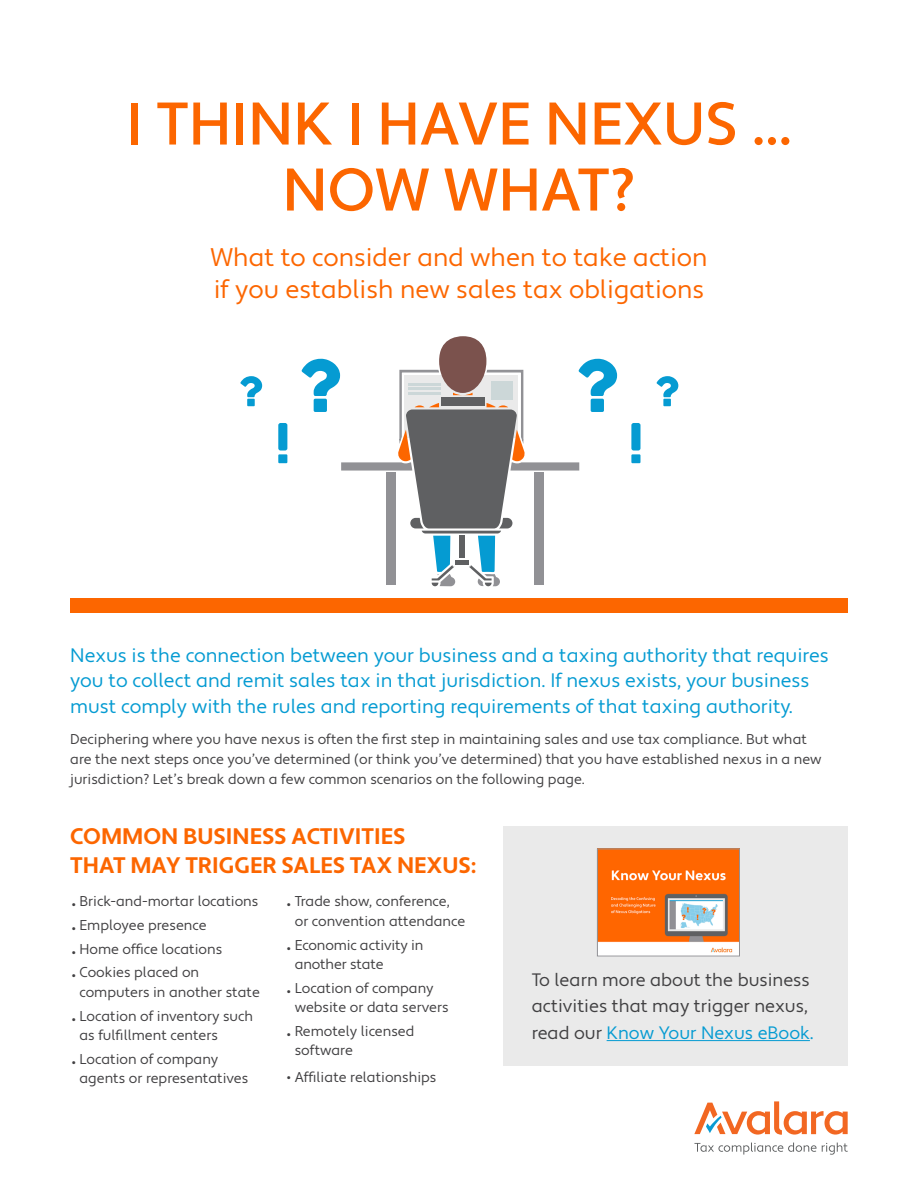
<style>
.page{position:relative;width:918px;height:1188px;background:#fff}
.page>*{position:absolute;margin:0;border:0;box-sizing:border-box;transform-origin:0 0}
.t1{font:500 60px/66px "Apertura";color:#fc6600;text-align:center}
.t2{font:25.5px/31.5px "Apertura";color:#fc6600}
.t3{font:700 22.5px/28.5px "Apertura";color:#fc6600}
.t4{font:19.5px/25.5px "Apertura";color:#059bd2}
.t5{font:18px/26.4px "Apertura";color:#414042}
.t6{font:14.25px/19.5px "Apertura";color:#414042}
.s1{color:#059bd2}
.s2{font-size:18.6px;color:#059bd2}
</style>
<div class="page">
<svg style="left:694px;top:1101px;width:154px;height:34px"></svg>
<svg style="left:694px;top:1143px;width:154px;height:12px"></svg>
<div style="left:70px;top:598px;width:778px;height:15px;background:#fc6600"></div>
<div style="left:503px;top:826px;width:345px;height:240px;background:#eaeaea"></div>
<img style="left:599px;top:851px;width:139px;height:103px">
<div style="left:597px;top:849px;width:143px;height:107px;border:1px solid #919195"></div>
<hr style="left:607px;top:1040px;width:203px;height:1px;background:#059bd2">
<svg style="left:657px;top:376px;width:21px;height:30px"></svg>
<svg style="left:631px;top:454px;width:9px;height:9px"></svg>
<div style="left:631px;top:423px;width:9px;height:28px;background:#059bd2;border-radius:2px"></div>
<svg style="left:302px;top:336px;width:315px;height:250px"></svg>
<svg style="left:240px;top:376px;width:22px;height:30px"></svg>
<svg style="left:278px;top:454px;width:9px;height:9px"></svg>
<div style="left:278px;top:423px;width:9px;height:28px;background:#059bd2;border-radius:2px"></div>
<h1 class="t1" style="left:126px;top:93px;width:668px">I THINK I HAVE NEXUS ...<br>NOW WHAT?</h1>
<h2 class="t2" style="left:210px;top:243px;width:499px">What to consider and when to take action if you establish new sales tax obligations</h2>
<p class="t4" style="left:70px;top:643px;width:760px">Nexus is the connection between your business and a taxing authority that requires you to collect and remit sales tax in that jurisdiction. If nexus exists, your business must comply with the rules and reporting requirements of that taxing authority.</p>
<p class="t6" style="left:70px;top:729px;width:753px;line-height:20.2px">Deciphering where you have nexus is often the first step in maintaining sales and use tax compliance. But what are the next steps once you’ve determined (or think you’ve determined) that you have established nexus in a new jurisdiction? Let’s break down a few common scenarios on the following page.</p>
<h3 class="t3" style="left:70px;top:823px;width:407px">COMMON BUSINESS ACTIVITIES<br>THAT MAY TRIGGER SALES TAX NEXUS:</h3>
<p class="t6" style="left:72px;top:892px;width:188px">• Brick-and-mortar locations</p>
<p class="t6" style="left:72px;top:916px;width:136px">• Employee presence</p>
<p class="t6" style="left:72px;top:940px;width:152px">• Home office locations</p>
<p class="t6" style="left:79px;top:963px;width:182px;text-indent:-8px">• Cookies placed on computers in another state</p>
<p class="t6" style="left:79px;top:1007px;width:175px;text-indent:-8px">• Location of inventory such as fulfillment centers</p>
<p class="t6" style="left:79px;top:1050px;width:170px;text-indent:-8px">• Location of company agents or representatives</p>
<p class="t6" style="left:295px;top:892px;width:172px;text-indent:-8px">• Trade show, conference, or convention attendance</p>
<p class="t6" style="left:295px;top:935px;width:130px;text-indent:-8px">• Economic activity in another state</p>
<p class="t6" style="left:295px;top:979px;width:155px;text-indent:-8px">• Location of company website or data servers</p>
<p class="t6" style="left:295px;top:1022px;width:121px;text-indent:-8px">• Remotely licensed software</p>
<p class="t6" style="left:287px;top:1068px;width:151px">• Affiliate relationships</p>
<p class="t5" style="left:532px;top:967px;width:284px">To learn more about the business activities that may trigger nexus, read our <span class="s1">Know Your Nexus eBook</span><span class="s2">.</span></p>
</div>
